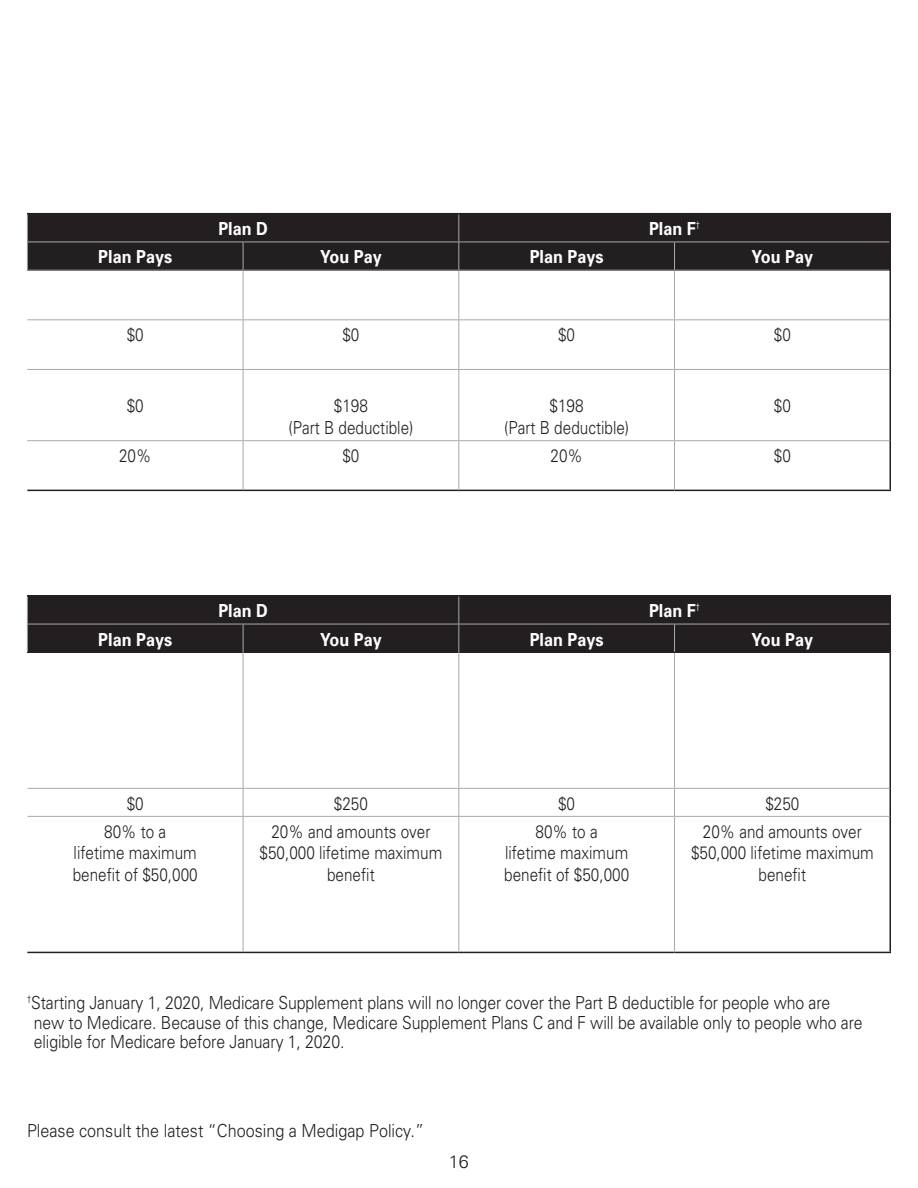
<style>
.page{position:relative;width:918px;height:1188px;background:#fff}
.page>*{position:absolute;margin:0;border:0;box-sizing:border-box;transform-origin:0 0}
.t1{font:300 18px/21.6px "Univers";color:#231f20;text-align:center;scale:.85 1}
.t2{font:300 18px/19.5px "Univers";color:#231f20;scale:.88 1}
.t3{font:700 18px "Univers";color:#fff;scale:.9 1}
.t4{font:300 18px "Univers";color:#231f20;scale:.9 1}
.t5{font:300 18px "Univers";color:#231f20}
</style>
<div class="page">
<div style="left:27px;top:214px;width:432px;height:28px;background:#231f20"></div>
<div style="left:459px;top:214px;width:431px;height:28px;background:#231f20"></div>
<div style="left:27px;top:242px;width:216px;height:28px;background:#231f20"></div>
<div style="left:243px;top:242px;width:216px;height:28px;background:#231f20"></div>
<div style="left:459px;top:242px;width:216px;height:28px;background:#231f20"></div>
<div style="left:675px;top:242px;width:215px;height:28px;background:#231f20"></div>
<hr style="left:27px;top:213px;width:216px;height:1px;background:#231f20">
<hr style="left:243px;top:213px;width:216px;height:1px;background:#231f20">
<hr style="left:459px;top:213px;width:216px;height:1px;background:#231f20">
<hr style="left:675px;top:213px;width:216px;height:1px;background:#231f20">
<hr style="left:27px;top:242px;width:216px;height:1px;background:#a8a9ad">
<hr style="left:243px;top:242px;width:216px;height:1px;background:#a8a9ad">
<hr style="left:459px;top:242px;width:216px;height:1px;background:#a8a9ad">
<hr style="left:675px;top:242px;width:214px;height:1px;background:#a8a9ad">
<hr style="left:27px;top:270px;width:216px;height:1px;background:#a8a9ad">
<hr style="left:243px;top:270px;width:216px;height:1px;background:#a8a9ad">
<hr style="left:459px;top:270px;width:216px;height:1px;background:#a8a9ad">
<hr style="left:675px;top:270px;width:214px;height:1px;background:#a8a9ad">
<hr style="left:27px;top:319px;width:216px;height:1px;background:#a8a9ad">
<hr style="left:243px;top:319px;width:216px;height:1px;background:#a8a9ad">
<hr style="left:459px;top:319px;width:216px;height:1px;background:#a8a9ad">
<hr style="left:675px;top:319px;width:214px;height:1px;background:#a8a9ad">
<hr style="left:27px;top:369px;width:216px;height:1px;background:#a8a9ad">
<hr style="left:243px;top:369px;width:216px;height:1px;background:#a8a9ad">
<hr style="left:459px;top:369px;width:216px;height:1px;background:#a8a9ad">
<hr style="left:675px;top:369px;width:214px;height:1px;background:#a8a9ad">
<hr style="left:27px;top:440px;width:216px;height:1px;background:#a8a9ad">
<hr style="left:243px;top:440px;width:216px;height:1px;background:#a8a9ad">
<hr style="left:459px;top:440px;width:216px;height:1px;background:#a8a9ad">
<hr style="left:675px;top:440px;width:214px;height:1px;background:#a8a9ad">
<hr style="left:27px;top:490px;width:216px;height:1px;background:#231f20">
<hr style="left:243px;top:490px;width:216px;height:1px;background:#231f20">
<hr style="left:459px;top:490px;width:216px;height:1px;background:#231f20">
<hr style="left:675px;top:490px;width:216px;height:1px;background:#231f20">
<svg style="left:674px;top:242px;width:1px;height:28px"></svg>
<hr style="left:674px;top:271px;width:1px;height:48px;background:#a8a9ad">
<hr style="left:674px;top:320px;width:1px;height:49px;background:#a8a9ad">
<hr style="left:674px;top:370px;width:1px;height:70px;background:#a8a9ad">
<hr style="left:674px;top:441px;width:1px;height:49px;background:#a8a9ad">
<svg style="left:243px;top:242px;width:1px;height:28px"></svg>
<svg style="left:458px;top:214px;width:1px;height:56px"></svg>
<hr style="left:243px;top:271px;width:1px;height:48px;background:#a8a9ad">
<hr style="left:458px;top:271px;width:1px;height:48px;background:#a8a9ad">
<hr style="left:243px;top:320px;width:1px;height:49px;background:#a8a9ad">
<hr style="left:458px;top:320px;width:1px;height:49px;background:#a8a9ad">
<hr style="left:243px;top:370px;width:1px;height:70px;background:#a8a9ad">
<hr style="left:458px;top:370px;width:1px;height:70px;background:#a8a9ad">
<hr style="left:243px;top:441px;width:1px;height:49px;background:#a8a9ad">
<hr style="left:458px;top:441px;width:1px;height:49px;background:#a8a9ad">
<svg style="left:27px;top:214px;width:1px;height:56px"></svg>
<svg style="left:890px;top:214px;width:1px;height:56px"></svg>
<hr style="left:890px;top:270px;width:1px;height:50px;background:#231f20">
<hr style="left:890px;top:320px;width:1px;height:49px;background:#231f20">
<hr style="left:890px;top:369px;width:1px;height:72px;background:#231f20">
<hr style="left:890px;top:441px;width:1px;height:49px;background:#231f20">
<div style="left:27px;top:596px;width:432px;height:28px;background:#231f20"></div>
<div style="left:459px;top:596px;width:431px;height:28px;background:#231f20"></div>
<div style="left:27px;top:624px;width:216px;height:28px;background:#231f20"></div>
<div style="left:243px;top:624px;width:216px;height:28px;background:#231f20"></div>
<div style="left:459px;top:624px;width:216px;height:28px;background:#231f20"></div>
<div style="left:675px;top:624px;width:215px;height:28px;background:#231f20"></div>
<hr style="left:27px;top:595px;width:216px;height:2px;background:#231f20">
<hr style="left:243px;top:595px;width:216px;height:2px;background:#231f20">
<hr style="left:459px;top:595px;width:216px;height:2px;background:#231f20">
<hr style="left:675px;top:595px;width:216px;height:2px;background:#231f20">
<hr style="left:27px;top:624px;width:216px;height:1px;background:#a8a9ad">
<hr style="left:243px;top:624px;width:216px;height:1px;background:#a8a9ad">
<hr style="left:459px;top:624px;width:216px;height:1px;background:#a8a9ad">
<hr style="left:675px;top:624px;width:214px;height:1px;background:#a8a9ad">
<hr style="left:27px;top:788px;width:216px;height:1px;background:#a8a9ad">
<hr style="left:243px;top:788px;width:216px;height:1px;background:#a8a9ad">
<hr style="left:459px;top:788px;width:216px;height:1px;background:#a8a9ad">
<hr style="left:675px;top:788px;width:214px;height:1px;background:#a8a9ad">
<hr style="left:27px;top:816px;width:216px;height:1px;background:#a8a9ad">
<hr style="left:243px;top:816px;width:216px;height:1px;background:#a8a9ad">
<hr style="left:459px;top:816px;width:216px;height:1px;background:#a8a9ad">
<hr style="left:675px;top:816px;width:214px;height:1px;background:#a8a9ad">
<hr style="left:27px;top:952px;width:216px;height:1px;background:#231f20">
<hr style="left:243px;top:952px;width:216px;height:1px;background:#231f20">
<hr style="left:459px;top:952px;width:216px;height:1px;background:#231f20">
<hr style="left:675px;top:952px;width:216px;height:1px;background:#231f20">
<svg style="left:674px;top:624px;width:1px;height:28px"></svg>
<hr style="left:674px;top:653px;width:1px;height:135px;background:#a8a9ad">
<svg style="left:674px;top:789px;width:1px;height:27px"></svg>
<hr style="left:674px;top:817px;width:1px;height:135px;background:#a8a9ad">
<hr style="left:27px;top:652px;width:216px;height:1px;background:#231f20">
<hr style="left:243px;top:652px;width:215px;height:1px;background:#231f20">
<hr style="left:459px;top:652px;width:216px;height:1px;background:#231f20">
<hr style="left:675px;top:652px;width:214px;height:1px;background:#231f20">
<svg style="left:243px;top:624px;width:1px;height:28px"></svg>
<svg style="left:458px;top:597px;width:1px;height:55px"></svg>
<hr style="left:243px;top:652px;width:1px;height:136px;background:#a8a9ad">
<hr style="left:458px;top:652px;width:1px;height:136px;background:#a8a9ad">
<svg style="left:243px;top:789px;width:1px;height:27px"></svg>
<svg style="left:458px;top:789px;width:1px;height:27px"></svg>
<hr style="left:243px;top:817px;width:1px;height:135px;background:#a8a9ad">
<hr style="left:458px;top:817px;width:1px;height:135px;background:#a8a9ad">
<svg style="left:27px;top:597px;width:1px;height:55px"></svg>
<svg style="left:890px;top:597px;width:1px;height:55px"></svg>
<hr style="left:890px;top:652px;width:1px;height:136px;background:#231f20">
<svg style="left:890px;top:788px;width:1px;height:28px"></svg>
<hr style="left:890px;top:816px;width:1px;height:136px;background:#231f20">
<p class="t3" style="left:218px;top:217px;width:57px">Plan D</p>
<p class="t3" style="left:98px;top:245px;width:84px">Plan Pays</p>
<p class="t3" style="left:320px;top:245px;width:70px">You Pay</p>
<p class="t3" style="left:649px;top:217px;width:58px">Plan F<sup>†</sup></p>
<p class="t3" style="left:530px;top:245px;width:84px">Plan Pays</p>
<p class="t3" style="left:752px;top:245px;width:70px">You Pay</p>
<p class="t1" style="left:127px;top:323px;width:22px">$0</p>
<p class="t1" style="left:342px;top:323px;width:22px">$0</p>
<p class="t1" style="left:558px;top:323px;width:22px">$0</p>
<p class="t1" style="left:774px;top:323px;width:22px">$0</p>
<p class="t1" style="left:127px;top:395px;width:22px">$0</p>
<p class="t1" style="left:288px;top:395px;width:149px">$198<br>(Part B deductible)</p>
<p class="t1" style="left:504px;top:395px;width:149px">$198<br>(Part B deductible)</p>
<p class="t1" style="left:774px;top:395px;width:22px">$0</p>
<p class="t1" style="left:119px;top:444px;width:40px">20%</p>
<p class="t1" style="left:342px;top:444px;width:22px">$0</p>
<p class="t1" style="left:551px;top:444px;width:40px">20%</p>
<p class="t1" style="left:774px;top:444px;width:22px">$0</p>
<p class="t3" style="left:218px;top:599px;width:57px">Plan D</p>
<p class="t3" style="left:98px;top:628px;width:84px">Plan Pays</p>
<p class="t3" style="left:320px;top:628px;width:70px">You Pay</p>
<p class="t3" style="left:649px;top:599px;width:58px">Plan F<sup>†</sup></p>
<p class="t3" style="left:530px;top:628px;width:84px">Plan Pays</p>
<p class="t3" style="left:752px;top:628px;width:70px">You Pay</p>
<p class="t1" style="left:127px;top:792px;width:22px">$0</p>
<p class="t1" style="left:334px;top:792px;width:42px">$250</p>
<p class="t1" style="left:558px;top:792px;width:22px">$0</p>
<p class="t1" style="left:765px;top:792px;width:42px">$250</p>
<p class="t1" style="left:73px;top:820px;width:149px">80% to a<br>lifetime maximum benefit of $50,000</p>
<p class="t1" style="left:260px;top:820px;width:217px">20% and amounts over $50,000 lifetime maximum benefit</p>
<p class="t1" style="left:504px;top:820px;width:149px">80% to a<br>lifetime maximum benefit of $50,000</p>
<p class="t1" style="left:691px;top:820px;width:217px">20% and amounts over $50,000 lifetime maximum benefit</p>
<p class="t2" style="left:34px;top:993px;width:944px;text-indent:-7px"><sup>†</sup>Starting January 1, 2020, Medicare Supplement plans will no longer cover the Part B deductible for people who are new to Medicare. Because of this change, Medicare Supplement Plans C and F will be available only to people who are eligible for Medicare before January 1, 2020.</p>
<p class="t4" style="left:27px;top:1120px;width:443px">Please consult the latest “Choosing a Medigap Policy.”</p>
<p class="t5" style="left:449px;top:1151px;width:22px">16</p>
</div>
